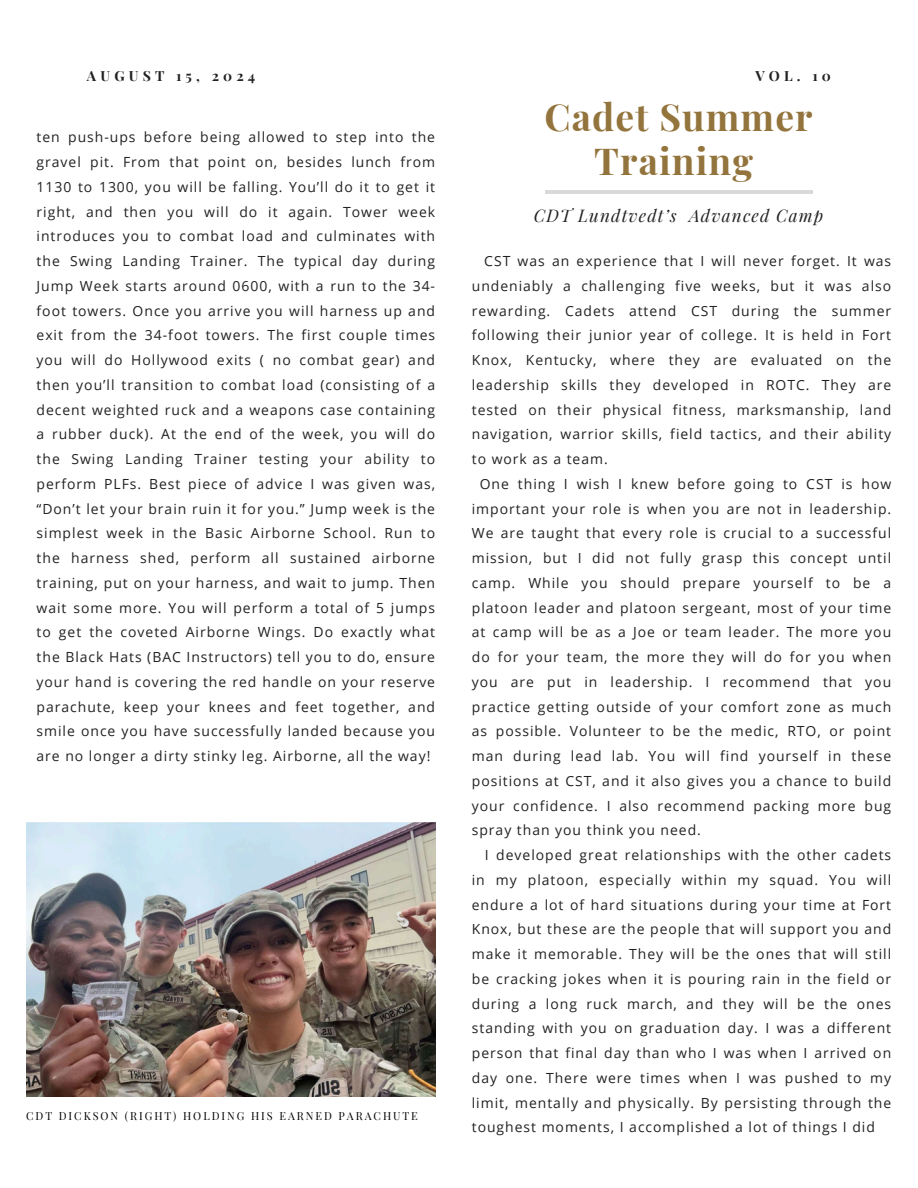
<style>
.page{position:relative;width:918px;height:1188px;background:#fff}
.page>*{position:absolute;margin:0;border:0;box-sizing:border-box;transform-origin:0 0}
.t1{font:700 37.2px/43.8px "Playfair Display";letter-spacing:.03em;color:#93743c;text-align:center}
.t2{font:italic 17.1px "Playfair Display";letter-spacing:.07em;color:#222}
.t3{font:13.95px/24.8px "Open Sans";letter-spacing:.07em;color:#222;text-align:justify}
.t4{font:700 13.95px "Playfair Display";letter-spacing:.3em;color:#222}
.t5{font:10.95px "Playfair Display";letter-spacing:.18em;color:#000}
</style>
<div class="page">
<hr style="left:545px;top:190px;width:267px;height:3px;background:#000">
<img style="left:26px;top:823px;width:410px;height:273px">
<p class="t4" style="left:87px;top:66px;width:170px">AUGUST 15, 2024</p>
<p class="t4" style="left:755px;top:66px;width:77px">VOL. 10</p>
<h1 class="t3" style="left:37px;top:125px;width:400px">ten push-ups before being allowed to step into the gravel pit. From that point on, besides lunch from 1130 to 1300, you will be falling. You’ll do it to get it right, and then you will do it again. Tower week introduces you to combat load and culminates with the Swing Landing Trainer. The typical day during Jump Week starts around 0600, with a run to the 34- foot towers. Once you arrive you will harness up and exit from the 34-foot towers. The first couple times you will do Hollywood exits ( no combat gear) and then you’ll transition to combat load (consisting of a decent weighted ruck and a weapons case containing a rubber duck). At the end of the week, you will do the Swing Landing Trainer testing your ability to perform PLFs. Best piece of advice I was given was, “Don’t let your brain ruin it for you.” Jump week is the simplest week in the Basic Airborne School. Run to the harness shed, perform all sustained airborne training, put on your harness, and wait to jump. Then wait some more. You will perform a total of 5 jumps to get the coveted Airborne Wings. Do exactly what the Black Hats (BAC Instructors) tell you to do, ensure your hand is covering the red handle on your reserve parachute, keep your knees and feet together, and smile once you have successfully landed because you are no longer a dirty stinky leg. Airborne, all the way!</h1>
<h4 class="t5" style="left:26px;top:1108px;width:393px">CDT DICKSON (RIGHT) HOLDING HIS EARNED PARACHUTE</h4>
<h3 class="t1" style="left:545px;top:94px;width:270px">Cadet Summer<br>Training</h3>
<h3 class="t2" style="left:534px;top:204px;width:291px">CDT Lundtvedt’s Advanced Camp</h3>
<h2 class="t3" style="left:484px;top:248px;width:408px">CST was an experience that I will never forget. It was</h2>
<h2 class="t3" style="left:472px;top:273px;width:421px">undeniably a challenging five weeks, but it was also</h2>
<h2 class="t3" style="left:472px;top:298px;width:421px">rewarding. Cadets attend CST during the summer</h2>
<h2 class="t3" style="left:472px;top:323px;width:421px">following their junior year of college. It is held in Fort</h2>
<h2 class="t3" style="left:472px;top:347px;width:421px">Knox, Kentucky, where they are evaluated on the</h2>
<h2 class="t3" style="left:472px;top:372px;width:421px">leadership skills they developed in ROTC. They are</h2>
<h2 class="t3" style="left:472px;top:397px;width:421px">tested on their physical fitness, marksmanship, land</h2>
<h2 class="t3" style="left:472px;top:422px;width:421px">navigation, warrior skills, field tactics, and their ability</h2>
<h2 class="t3" style="left:472px;top:446px;width:138px">to work as a team.</h2>
<h2 class="t3" style="left:480px;top:471px;width:413px">One thing I wish I knew before going to CST is how</h2>
<h2 class="t3" style="left:472px;top:496px;width:421px">important your role is when you are not in leadership.</h2>
<h2 class="t3" style="left:472px;top:521px;width:421px">We are taught that every role is crucial to a successful</h2>
<h2 class="t3" style="left:472px;top:545px;width:421px">mission, but I did not fully grasp this concept until</h2>
<h2 class="t3" style="left:472px;top:570px;width:421px">camp. While you should prepare yourself to be a</h2>
<h2 class="t3" style="left:472px;top:595px;width:421px">platoon leader and platoon sergeant, most of your time</h2>
<h2 class="t3" style="left:472px;top:620px;width:421px">at camp will be as a Joe or team leader. The more you</h2>
<h2 class="t3" style="left:472px;top:644px;width:421px">do for your team, the more they will do for you when</h2>
<h2 class="t3" style="left:472px;top:669px;width:421px">you are put in leadership. I recommend that you</h2>
<h2 class="t3" style="left:472px;top:694px;width:421px">practice getting outside of your comfort zone as much</h2>
<h2 class="t3" style="left:472px;top:719px;width:421px">as possible. Volunteer to be the medic, RTO, or point</h2>
<h2 class="t3" style="left:472px;top:743px;width:421px">man during lead lab. You will find yourself in these</h2>
<h2 class="t3" style="left:472px;top:768px;width:421px">positions at CST, and it also gives you a chance to build</h2>
<h2 class="t3" style="left:472px;top:793px;width:421px">your confidence. I also recommend packing more bug</h2>
<h2 class="t3" style="left:472px;top:818px;width:231px">spray than you think you need.</h2>
<h2 class="t3" style="left:485px;top:842px;width:408px">I developed great relationships with the other cadets</h2>
<h2 class="t3" style="left:472px;top:867px;width:421px">in my platoon, especially within my squad. You will</h2>
<h2 class="t3" style="left:472px;top:892px;width:421px">endure a lot of hard situations during your time at Fort</h2>
<h2 class="t3" style="left:472px;top:917px;width:421px">Knox, but these are the people that will support you and</h2>
<h2 class="t3" style="left:472px;top:941px;width:421px">make it memorable. They will be the ones that will still</h2>
<h2 class="t3" style="left:472px;top:966px;width:421px">be cracking jokes when it is pouring rain in the field or</h2>
<h2 class="t3" style="left:472px;top:991px;width:421px">during a long ruck march, and they will be the ones</h2>
<h2 class="t3" style="left:472px;top:1016px;width:421px">standing with you on graduation day. I was a different</h2>
<h2 class="t3" style="left:472px;top:1040px;width:421px">person that final day than who I was when I arrived on</h2>
<h2 class="t3" style="left:472px;top:1065px;width:421px">day one. There were times when I was pushed to my</h2>
<h2 class="t3" style="left:472px;top:1090px;width:421px">limit, mentally and physically. By persisting through the</h2>
<h2 class="t3" style="left:472px;top:1115px;width:405px">toughest moments, I accomplished a lot of things I did</h2>
</div>
